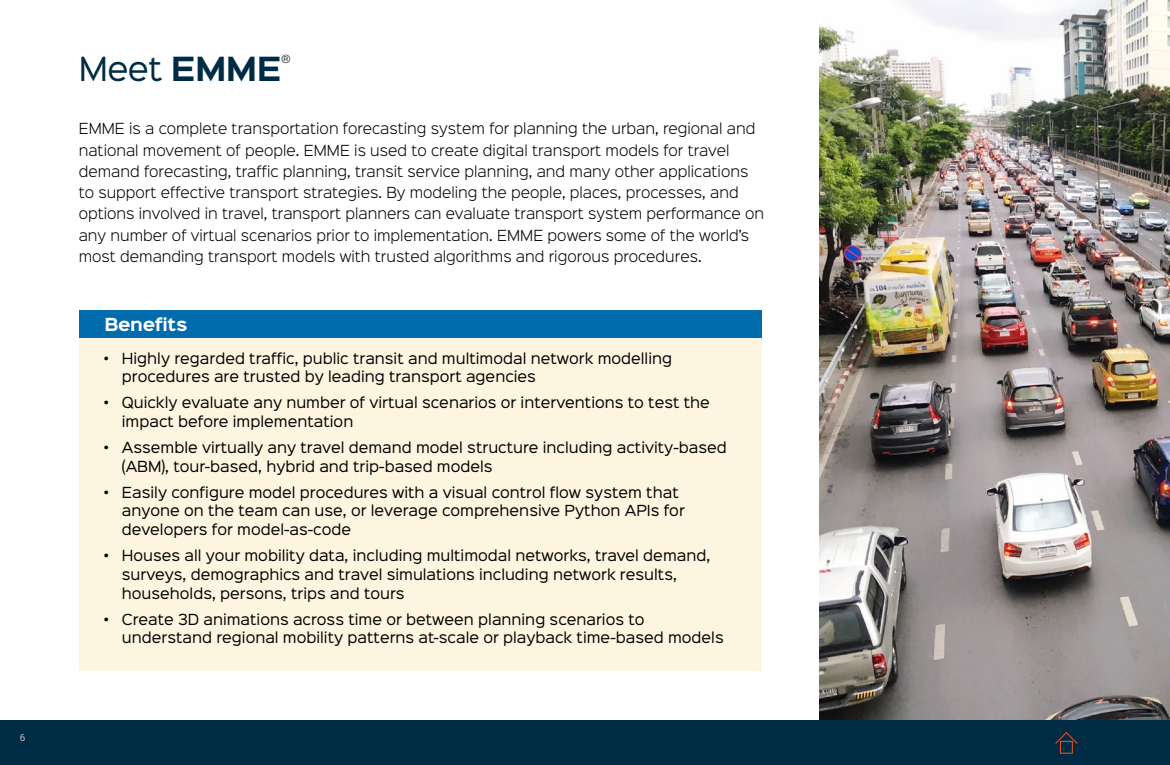
<style>
.page{position:relative;width:1170px;height:765px;background:#fff}
.page>*{position:absolute;margin:0;border:0;box-sizing:border-box;transform-origin:0 0}
.t1{font:30px "Sinkin Sans 400";color:#002b44}
.t2{font:700 16.25px "Sinkin Sans 700";letter-spacing:-.02em;color:#fff}
.t3{font:13.75px/18.8px "Sinkin Sans 400";color:#000}
.t4{font:300 13.75px/21.2px "Sinkin Sans 300";color:#000}
.t5{font:300 10.25px "Sinkin Sans 300";color:#000}
.t6{font:10px "Roboto";color:#bcbec0}
.s1{font-family:"Sinkin Sans 700";font-weight:700}
</style>
<div class="page">
<div style="left:0;top:720px;width:1170px;height:45px;background:#002b44"></div>
<div style="left:1060px;top:741px;width:13px;height:13px;border:1px solid #f05622"></div>
<svg style="left:1055px;top:732px;width:23px;height:13px"></svg>
<div style="left:79px;top:313px;width:682px;height:358px;background:#fdf5e0"></div>
<div style="left:79px;top:311px;width:682px;height:27px;background:#006cad"></div>
<img style="left:819px;top:0;width:351px;height:720px">
<p class="t6" style="left:20px;top:730px;width:7px">6</p>
<h1 class="t1" style="left:79px;top:43px;width:204px">Meet <span class="s1">EMME</span></h1>
<p class="t5" style="left:281px;top:51px;width:11px">®</p>
<p class="t4" style="left:79px;top:117px;width:687px">EMME is a complete transportation forecasting system for planning the urban, regional and national movement of people. EMME is used to create digital transport models for travel demand forecasting, traffic planning, transit service planning, and many other applications to support effective transport strategies. By modeling the people, places, processes, and options involved in travel, transport planners can evaluate transport system performance on any number of virtual scenarios prior to implementation. EMME powers some of the world’s most demanding transport models with trusted algorithms and rigorous procedures.</p>
<p class="t2" style="left:104px;top:316px;width:85px">Benefits</p>
<p class="t3" style="left:122px;top:347px;width:552px;text-indent:-18px">• Highly regarded traffic, public transit and multimodal network modelling procedures are trusted by leading transport agencies</p>
<p class="t3" style="left:122px;top:392px;width:590px;text-indent:-18px">• Quickly evaluate any number of virtual scenarios or interventions to test the impact before implementation</p>
<p class="t3" style="left:122px;top:437px;width:606px;text-indent:-18px">• Assemble virtually any travel demand model structure including activity-based (ABM), tour-based, hybrid and trip-based models</p>
<p class="t3" style="left:122px;top:481px;width:564px;text-indent:-18px">• Easily configure model procedures with a visual control flow system that anyone on the team can use, or leverage comprehensive Python APIs for developers for model-as-code</p>
<p class="t3" style="left:122px;top:545px;width:590px;text-indent:-18px">• Houses all your mobility data, including multimodal networks, travel demand, surveys, demographics and travel simulations including network results, households, persons, trips and tours</p>
<p class="t3" style="left:122px;top:608px;width:603px;text-indent:-18px">• Create 3D animations across time or between planning scenarios to understand regional mobility patterns at-scale or playback time-based models</p>
</div>
